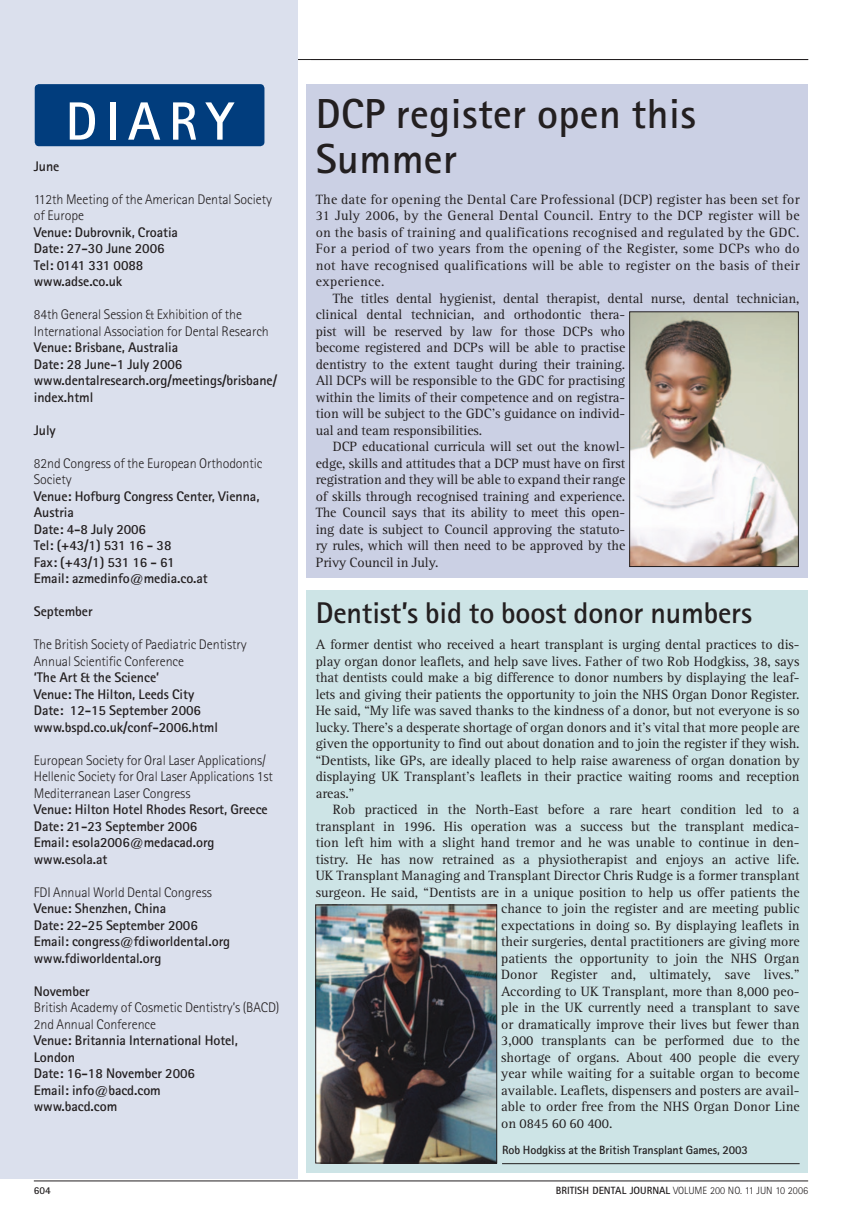
<style>
.page{position:relative;width:842px;height:1227px;background:#fff}
.page>*{position:absolute;margin:0;border:0;box-sizing:border-box;transform-origin:0 0}
.t1{font:700 54px "Rotis Sans Serif";letter-spacing:.15em;color:#fff}
.t2{font:700 42px/45px "Rotis Sans Serif";letter-spacing:.01em;color:#231f20}
.t3{font:700 30px "Rotis Sans Serif";letter-spacing:-.005em;color:#231f20}
.t4{font:13.95px "Rotis Serif";letter-spacing:-.005em;color:#231f20}
.t5{font:700 13.95px/16.5px "Rotis Sans Serif";letter-spacing:-.005em;color:#231f20}
.t6{font:13.95px "Rotis Serif";letter-spacing:.02em;color:#231f20}
.t7{font:300 13.95px/16.5px "Rotis Sans Serif";letter-spacing:-.005em;color:#231f20}
.t8{font:700 12px "Rotis Sans Serif";letter-spacing:-.005em;color:#231f20}
.t9{font:300 10.5px "Rotis Sans Serif";color:#231f20}
.t10{font:700 10.5px "Rotis Sans Serif";color:#231f20}
.s1{font-weight:300}
.s2{font-weight:700}
</style>
<div class="page">
<hr style="left:34px;top:1181px;width:774px;height:1px;background:#231f20">
<div style="left:306px;top:590px;width:502px;height:583px;background:#cde4e6"></div>
<div style="left:306px;top:84px;width:502px;height:494px;background:#cbd0e4"></div>
<hr style="left:34px;top:59px;width:774px;height:1px;background:#231f20">
<div style="left:0;top:0;width:298px;height:1179px;background:#dbe0ed"></div>
<div style="left:35px;top:84px;width:229px;height:62px;background:#013d7d;border-radius:4px"></div>
<img style="left:631px;top:314px;width:165px;height:251px">
<div style="left:629px;top:312px;width:169px;height:255px;border:1px solid #231f20"></div>
<img style="left:317px;top:907px;width:178px;height:254px">
<div style="left:315px;top:905px;width:182px;height:258px;border:1px solid #231f20"></div>
<hr style="left:502px;top:1163px;width:297px;height:1px;background:#231f20">
<p class="t1" style="left:65px;top:102px;width:170px">DIARY</p>
<p class="t2" style="left:316px;top:96px;width:382px">DCP register open this<br>Summer</p>
<p class="t6" style="left:316px;top:194px;width:485px">The date for opening the Dental Care Professional (DCP) register has been set for</p>
<p class="t6" style="left:316px;top:211px;width:485px">31 July 2006, by the General Dental Council. Entry to the DCP register will be</p>
<p class="t6" style="left:316px;top:227px;width:485px">on the basis of training and qualifications recognised and regulated by the GDC.</p>
<p class="t6" style="left:316px;top:244px;width:485px">For a period of two years from the opening of the Register, some DCPs who do</p>
<p class="t6" style="left:316px;top:260px;width:485px">not have recognised qualifications will be able to register on the basis of their</p>
<p class="t6" style="left:316px;top:277px;width:70px">experience.</p>
<p class="t4" style="left:333px;top:293px;width:468px">The titles dental hygienist, dental therapist, dental nurse, dental technician,</p>
<p class="t4" style="left:316px;top:310px;width:311px">clinical dental technician, and orthodontic thera-</p>
<p class="t4" style="left:316px;top:326px;width:311px">pist will be reserved by law for those DCPs who</p>
<p class="t4" style="left:316px;top:343px;width:311px">become registered and DCPs will be able to practise</p>
<p class="t4" style="left:316px;top:359px;width:311px">dentistry to the extent taught during their training.</p>
<p class="t4" style="left:316px;top:376px;width:311px">All DCPs will be responsible to the GDC for practising</p>
<p class="t4" style="left:316px;top:392px;width:311px">within the limits of their competence and on registra-</p>
<p class="t4" style="left:316px;top:409px;width:311px">tion will be subject to the GDC’s guidance on individ-</p>
<p class="t4" style="left:316px;top:425px;width:168px">ual and team responsibilities.</p>
<p class="t4" style="left:333px;top:442px;width:294px">DCP educational curricula will set out the knowl-</p>
<p class="t4" style="left:316px;top:458px;width:311px">edge, skills and attitudes that a DCP must have on first</p>
<p class="t4" style="left:316px;top:475px;width:311px">registration and they will be able to expand their range</p>
<p class="t4" style="left:316px;top:491px;width:311px">of skills through recognised training and experience.</p>
<p class="t4" style="left:316px;top:508px;width:311px">The Council says that its ability to meet this open-</p>
<p class="t4" style="left:316px;top:524px;width:311px">ing date is subject to Council approving the statuto-</p>
<p class="t4" style="left:316px;top:541px;width:311px">ry rules, which will then need to be approved by the</p>
<p class="t4" style="left:316px;top:557px;width:124px">Privy Council in July.</p>
<p class="t3" style="left:316px;top:602px;width:438px">Dentist’s bid to boost donor numbers</p>
<p class="t4" style="left:316px;top:640px;width:485px">A former dentist who received a heart transplant is urging dental practices to dis-</p>
<p class="t4" style="left:316px;top:656px;width:485px">play organ donor leaflets, and help save lives. Father of two Rob Hodgkiss, 38, says</p>
<p class="t4" style="left:316px;top:673px;width:485px">that dentists could make a big difference to donor numbers by displaying the leaf-</p>
<p class="t4" style="left:316px;top:689px;width:485px">lets and giving their patients the opportunity to join the NHS Organ Donor Register.</p>
<p class="t4" style="left:316px;top:706px;width:485px">He said, “My life was saved thanks to the kindness of a donor, but not everyone is so</p>
<p class="t4" style="left:316px;top:722px;width:485px">lucky. There’s a desperate shortage of organ donors and it’s vital that more people are</p>
<p class="t4" style="left:316px;top:739px;width:485px">given the opportunity to find out about donation and to join the register if they wish.</p>
<p class="t4" style="left:316px;top:755px;width:485px">“Dentists, like GPs, are ideally placed to help raise awareness of organ donation by</p>
<p class="t4" style="left:316px;top:772px;width:485px">displaying UK Transplant’s leaflets in their practice waiting rooms and reception</p>
<p class="t4" style="left:316px;top:788px;width:40px">areas.”</p>
<p class="t4" style="left:333px;top:805px;width:468px">Rob practiced in the North-East before a rare heart condition led to a</p>
<p class="t4" style="left:316px;top:821px;width:485px">transplant in 1996. His operation was a success but the transplant medica-</p>
<p class="t4" style="left:316px;top:838px;width:485px">tion left him with a slight hand tremor and he was unable to continue in den-</p>
<p class="t4" style="left:316px;top:854px;width:485px">tistry. He has now retrained as a physiotherapist and enjoys an active life.</p>
<p class="t4" style="left:316px;top:871px;width:485px">UK Transplant Managing and Transplant Director Chris Rudge is a former transplant</p>
<p class="t4" style="left:316px;top:887px;width:485px">surgeon. He said, “Dentists are in a unique position to help us offer patients the</p>
<p class="t4" style="left:501px;top:904px;width:300px">chance to join the register and are meeting public</p>
<p class="t4" style="left:501px;top:920px;width:300px">expectations in doing so. By displaying leaflets in</p>
<p class="t4" style="left:501px;top:937px;width:300px">their surgeries, dental practitioners are giving more</p>
<p class="t4" style="left:501px;top:953px;width:300px">patients the opportunity to join the NHS Organ</p>
<p class="t4" style="left:501px;top:970px;width:300px">Donor Register and, ultimately, save lives.”</p>
<p class="t4" style="left:501px;top:986px;width:300px">According to UK Transplant, more than 8,000 peo-</p>
<p class="t4" style="left:501px;top:1003px;width:300px">ple in the UK currently need a transplant to save</p>
<p class="t4" style="left:501px;top:1019px;width:300px">or dramatically improve their lives but fewer than</p>
<p class="t4" style="left:501px;top:1036px;width:300px">3,000 transplants can be performed due to the</p>
<p class="t4" style="left:501px;top:1052px;width:300px">shortage of organs. About 400 people die every</p>
<p class="t4" style="left:501px;top:1069px;width:300px">year while waiting for a suitable organ to become</p>
<p class="t4" style="left:501px;top:1085px;width:300px">available. Leaflets, dispensers and posters are avail-</p>
<p class="t4" style="left:501px;top:1102px;width:300px">able to order free from the NHS Organ Donor Line</p>
<p class="t4" style="left:501px;top:1118px;width:113px">on 0845 60 60 400.</p>
<p class="t8" style="left:502px;top:1146px;width:247px">Rob Hodgkiss at the British Transplant Games, 2003</p>
<p class="t5" style="left:34px;top:159px;width:27px">June</p>
<p class="t5" style="left:34px;top:192px;width:240px"><span class="s1">112th Meeting of the American Dental Society of Europe<br></span>Venue: Dubrovnik, Croatia<br>Date: 27-30 June 2006<br>Tel: 0141 331 0088<br>www.adse.co.uk</p>
<p class="t5" style="left:34px;top:308px;width:245px"><span class="s1">84th General Session &amp; Exhibition of the International Association for Dental Research </span>Venue: Brisbane, Australia<br>Date: 28 June-1 July 2006 www.dentalresearch.org/meetings/brisbane/ index.html</p>
<p class="t5" style="left:34px;top:423px;width:23px">July</p>
<p class="t5" style="left:34px;top:456px;width:230px"><span class="s1">82nd Congress of the European Orthodontic<br>Society<br></span>Venue: Hofburg Congress Center, Vienna,<br>Austria<br>Date: 4-8 July 2006<br>Tel: (+43/1) 531 16 - 38<br>Fax: (+43/1) 531 16 - 61<br>Email: azmedinfo@media.co.at</p>
<p class="t5" style="left:34px;top:605px;width:60px">September</p>
<p class="t5" style="left:34px;top:638px;width:214px"><span class="s1">The British Society of Paediatric Dentistry<br>Annual Scientific Conference<br></span>‘The Art &amp; the Science’<br>Venue: The Hilton, Leeds City<br>Date: 12-15 September 2006 www.bspd.co.uk/conf-2006.html</p>
<p class="t7" style="left:34px;top:753px;width:241px">European Society for Oral Laser Applications/ Hellenic Society for Oral Laser Applications 1st Mediterranean Laser Congress<br><span class="s2">Venue: Hilton Hotel Rhodes Resort, Greece Date: 21-23 September 2006<br>Email: esola2006@medacad.org www.esola.at</span></p>
<p class="t5" style="left:34px;top:885px;width:198px"><span class="s1">FDI Annual World Dental Congress<br></span>Venue: Shenzhen, China<br>Date: 22-25 September 2006<br>Email: congress@fdiworldental.org www.fdiworldental.org</p>
<p class="t5" style="left:34px;top:984px;width:247px">November<br><span class="s1">British Academy of Cosmetic Dentistry’s (BACD)<br>2nd Annual Conference<br></span>Venue: Britannia International Hotel,<br>London<br>Date: 16-18 November 2006<br>Email: info@bacd.com<br>www.bacd.com</p>
<p class="t10" style="left:34px;top:1187px;width:18px">604</p>
<p class="t9" style="left:556px;top:1187px;width:254px"><span class="s2">BRITISH DENTAL JOURNAL</span> VOLUME 200 NO. 11 JUN 10 2006</p>
</div>
